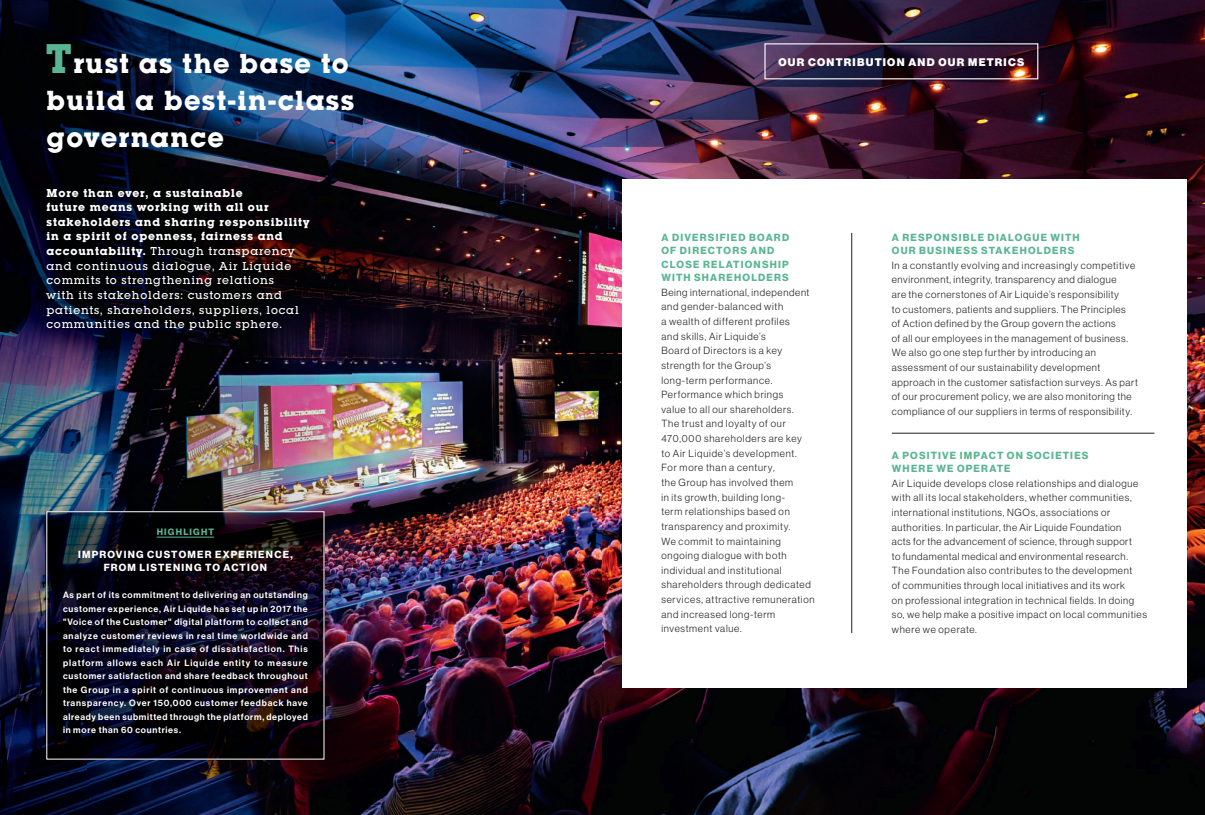
<style>
.page{position:relative;width:1205px;height:815px;background:#fff}
.page>*{position:absolute;margin:0;border:0;box-sizing:border-box;transform-origin:0 0}
.t1{font:700 26.88px/37.4px "Lubalin Graph Std";letter-spacing:.05em;color:#fff}
.t2{font:500 11.25px/14.6px "Lubalin Graph Std";letter-spacing:.075em;color:#fff}
.t3{font:10.75px "N Haas Grotesk DS Pro 95 Blk";letter-spacing:.12em;color:#fff}
.t4{font:10.12px/14.6px "N Haas Grotesk DS Pro 45 Lt";letter-spacing:.065em;color:#231f20}
.t5{font:10.12px/13.5px "N Haas Grotesk DS Pro 75 Bd";letter-spacing:.12em;color:#5ab592}
.t6{font:10.12px/13.5px "N Haas Grotesk DS Pro 75 Bd";letter-spacing:.125em;color:#fff;text-align:center}
.t7{font:9px/13.5px "N Haas Grotesk DS Pro 65 Md";letter-spacing:.08em;color:#fff;text-align:justify}
.t8{font:9px "N Haas Grotesk DS Pro 75 Bd";letter-spacing:.135em;color:#5ab592}
.s1{font-size:40.5px;color:#5ab592}
.s2{font-weight:700}
</style>
<div class="page">
<img style="left:440px;top:0;width:162px;height:815px">
<img style="left:0;top:0;width:440px;height:515px">
<img style="left:0;top:515px;width:88px;height:300px">
<img style="left:324px;top:515px;width:116px;height:171px">
<img style="left:309px;top:686px;width:131px;height:129px">
<img style="left:88px;top:759px;width:221px;height:56px">
<img style="left:46px;top:511px;width:276px;height:42px">
<img style="left:46px;top:553px;width:1px;height:206px">
<img style="left:324px;top:553px;width:1px;height:206px">
<img style="left:49px;top:525px;width:273px;height:232px">
<hr style="left:157px;top:537px;width:57px;height:1px;background:#5ab592">
<img style="left:602px;top:0;width:603px;height:815px">
<div style="left:622px;top:179px;width:564px;height:509px;background:#fff"></div>
<hr style="left:851px;top:233px;width:1px;height:400px;background:#231f20">
<hr style="left:892px;top:433px;width:262px;height:1px;background:#231f20">
<h1 class="t1" style="left:47px;top:44px;width:309px"><span class="s1">T</span>rust as the base to build a best-in-class governance</h1>
<p class="t2" style="left:47px;top:185px;width:264px"><span class="s2">More than ever, a sustainable<br>future means working with all our stakeholders and sharing responsibility in a spirit of openness, fairness and accountability.</span> Through transparency and continuous dialogue, Air Liquide commits to strengthening relations<br>with its stakeholders: customers and patients, shareholders, suppliers, local communities and the public sphere.</p>
<p class="t8" style="left:157px;top:526px;width:59px">HIGHLIGHT</p>
<p class="t6" style="left:78px;top:548px;width:216px">IMPROVING CUSTOMER EXPERIENCE,<br>FROM LISTENING TO ACTION</p>
<p class="t7" style="left:63px;top:589px;width:246px">As part of its commitment to delivering an outstanding customer experience, Air Liquide has set up in 2017 the "Voice of the Customer" digital platform to collect and analyze customer reviews in real time worldwide and to react immediately in case of dissatisfaction. This platform allows each Air Liquide entity to measure customer satisfaction and share feedback throughout the Group in a spirit of continuous improvement and transparency. Over 150,000 customer feedback have already been submitted through the platform, deployed in more than 60 countries.</p>
<p class="t3" style="left:778px;top:55px;width:247px">OUR CONTRIBUTION AND OUR METRICS</p>
<p class="t5" style="left:661px;top:230px;width:129px">A DIVERSIFIED BOARD<br>OF DIRECTORS AND<br>CLOSE RELATIONSHIP<br>WITH SHAREHOLDERS</p>
<p class="t4" style="left:661px;top:285px;width:155px">Being international, independent and gender-balanced with<br>a wealth of different profiles<br>and skills, Air Liquide’s<br>Board of Directors is a key strength for the Group’s long-term performance.<br>Performance which brings<br>value to all our shareholders.<br>The trust and loyalty of our<br>470,000 shareholders are key<br>to Air Liquide’s development.<br>For more than a century,<br>the Group has involved them<br>in its growth, building long-<br>term relationships based on transparency and proximity.<br>We commit to maintaining ongoing dialogue with both individual and institutional shareholders through dedicated services, attractive remuneration and increased long-term investment value.</p>
<p class="t5" style="left:892px;top:230px;width:189px">A RESPONSIBLE DIALOGUE WITH<br>OUR BUSINESS STAKEHOLDERS</p>
<p class="t4" style="left:892px;top:258px;width:248px">In a constantly evolving and increasingly competitive environment, integrity, transparency and dialogue<br>are the cornerstones of Air Liquide’s responsibility<br>to customers, patients and suppliers. The Principles<br>of Action defined by the Group govern the actions<br>of all our employees in the management of business.<br>We also go one step further by introducing an assessment of our sustainability development approach in the customer satisfaction surveys. As part of our procurement policy, we are also monitoring the compliance of our suppliers in terms of responsibility.</p>
<p class="t5" style="left:892px;top:448px;width:198px">A POSITIVE IMPACT ON SOCIETIES<br>WHERE WE OPERATE</p>
<p class="t4" style="left:892px;top:476px;width:257px">Air Liquide develops close relationships and dialogue with all its local stakeholders, whether communities, international institutions, NGOs, associations or authorities. In particular, the Air Liquide Foundation<br>acts for the advancement of science, through support<br>to fundamental medical and environmental research.<br>The Foundation also contributes to the development<br>of communities through local initiatives and its work<br>on professional integration in technical fields. In doing so, we help make a positive impact on local communities where we operate.</p>
</div>
